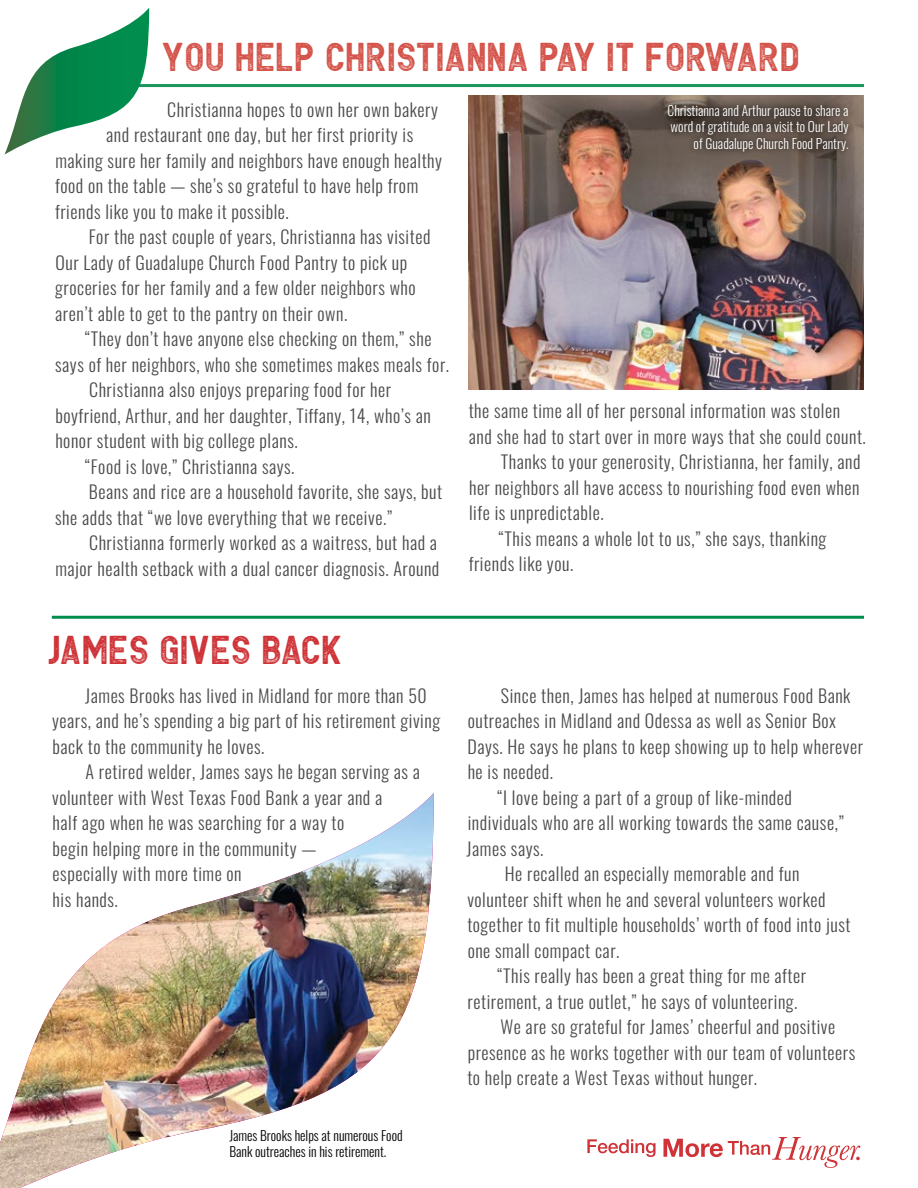
<style>
.page{position:relative;width:918px;height:1188px;background:#fff}
.page>*{position:absolute;margin:0;border:0;box-sizing:border-box;transform-origin:0 0}
.t1{font:40.5px "Hikou Rough";color:#d4534a}
.t2{font:40.5px "Hikou Rough";color:#cf3337}
.t3{font:300 18px/25.5px "Oswald";letter-spacing:.03em;color:#4a4a4c}
.t4{font:300 13.5px/16.2px "Oswald";color:#fff;text-align:right}
.t5{font:300 13.5px/16.2px "Oswald";color:#000}
</style>
<div class="page">
<img style="left:0;top:793px;width:434px;height:395px">
<img style="left:468px;top:96px;width:396px;height:294px">
<hr style="left:52px;top:616px;width:812px;height:3px;background:#008d4c">
<hr style="left:50px;top:84px;width:814px;height:3px;background:#1b975e">
<svg style="left:4px;top:8px;width:145px;height:147px"></svg>
<svg style="left:587px;top:1139px;width:69px;height:18px"></svg>
<svg style="left:663px;top:1137px;width:197px;height:31px"></svg>
<svg style="left:661px;top:98px;width:194px;height:60px;background:#5a4e45"></svg>
<h1 class="t1" style="left:161px;top:32px;width:640px">YOU HELP CHRISTIANNA PAY IT FORWARD</h1>
<p class="t4" style="left:668px;top:101px;width:183px">Christianna and Arthur pause to share a word of gratitude on a visit to Our Lady of Guadalupe Church Food Pantry.</p>
<p class="t3" style="left:167px;top:95px;width:272px">Christianna hopes to own her own bakery</p>
<p class="t3" style="left:106px;top:120px;width:309px">and restaurant one day, but her first priority is</p>
<p class="t3" style="left:55px;top:146px;width:388px">making sure her family and neighbors have enough healthy</p>
<p class="t3" style="left:55px;top:171px;width:365px">food on the table — she’s so grateful to have help from</p>
<p class="t3" style="left:55px;top:197px;width:235px">friends like you to make it possible.</p>
<p class="t3" style="left:89px;top:222px;width:343px">For the past couple of years, Christianna has visited</p>
<p class="t3" style="left:55px;top:248px;width:353px">Our Lady of Guadalupe Church Food Pantry to pick up</p>
<p class="t3" style="left:55px;top:273px;width:362px">groceries for her family and a few older neighbors who</p>
<p class="t3" style="left:55px;top:299px;width:294px">aren’t able to get to the pantry on their own.</p>
<p class="t3" style="left:85px;top:324px;width:348px">“They don’t have anyone else checking on them,” she</p>
<p class="t3" style="left:55px;top:350px;width:395px">says of her neighbors, who she sometimes makes meals for.</p>
<p class="t3" style="left:89px;top:375px;width:303px">Christianna also enjoys preparing food for her</p>
<p class="t3" style="left:55px;top:401px;width:377px">boyfriend, Arthur, and her daughter, Tiffany, 14, who’s an</p>
<p class="t3" style="left:55px;top:426px;width:244px">honor student with big college plans.</p>
<p class="t3" style="left:85px;top:452px;width:211px">“Food is love,” Christianna says.</p>
<p class="t3" style="left:89px;top:477px;width:355px">Beans and rice are a household favorite, she says, but</p>
<p class="t3" style="left:55px;top:503px;width:339px">she adds that “we love everything that we receive.”</p>
<p class="t3" style="left:89px;top:528px;width:349px">Christianna formerly worked as a waitress, but had a</p>
<p class="t3" style="left:55px;top:554px;width:386px">major health setback with a dual cancer diagnosis. Around</p>
<p class="t3" style="left:469px;top:396px;width:373px">the same time all of her personal information was stolen</p>
<p class="t3" style="left:469px;top:421px;width:398px">and she had to start over in more ways that she could count.</p>
<p class="t3" style="left:501px;top:447px;width:361px">Thanks to your generosity, Christianna, her family, and</p>
<p class="t3" style="left:469px;top:472px;width:392px">her neighbors all have access to nourishing food even when</p>
<p class="t3" style="left:469px;top:498px;width:136px">life is unpredictable.</p>
<p class="t3" style="left:498px;top:523px;width:329px">“This means a whole lot to us,” she says, thanking</p>
<p class="t3" style="left:469px;top:549px;width:106px">friends like you.</p>
<h1 class="t2" style="left:47px;top:626px;width:297px">JAMES GIVES BACK</h1>
<p class="t3" style="left:52px;top:681px;width:389px;text-indent:33px">James Brooks has lived in Midland for more than 50 years, and he’s spending a big part of his retirement giving back to the community he loves.</p>
<p class="t3" style="left:52px;top:757px;width:369px;text-indent:33px">A retired welder, James says he began serving as a volunteer with West Texas Food Bank a year and a<br>half ago when he was searching for a way to<br>begin helping more in the community —<br>especially with more time on<br>his hands.</p>
<p class="t5" style="left:229px;top:1126px;width:175px">James Brooks helps at numerous Food<br>Bank outreaches in his retirement.</p>
<p class="t3" style="left:501px;top:681px;width:351px">Since then, James has helped at numerous Food Bank</p>
<p class="t3" style="left:468px;top:706px;width:370px">outreaches in Midland and Odessa as well as Senior Box</p>
<p class="t3" style="left:467px;top:732px;width:397px">Days. He says he plans to keep showing up to help wherever</p>
<p class="t3" style="left:468px;top:757px;width:87px">he is needed.</p>
<p class="t3" style="left:497px;top:783px;width:296px">“I love being a part of a group of like-minded</p>
<p class="t3" style="left:468px;top:808px;width:378px">individuals who are all working towards the same cause,”</p>
<p class="t3" style="left:467px;top:834px;width:78px">James says.</p>
<p class="t3" style="left:505px;top:859px;width:296px">He recalled an especially memorable and fun</p>
<p class="t3" style="left:467px;top:885px;width:360px">volunteer shift when he and several volunteers worked</p>
<p class="t3" style="left:467px;top:910px;width:385px">together to fit multiple households’ worth of food into just</p>
<p class="t3" style="left:468px;top:936px;width:153px">one small compact car.</p>
<p class="t3" style="left:497px;top:961px;width:311px">“This really has been a great thing for me after</p>
<p class="t3" style="left:468px;top:987px;width:331px">retirement, a true outlet,” he says of volunteering.</p>
<p class="t3" style="left:501px;top:1012px;width:336px">We are so grateful for James’ cheerful and positive</p>
<p class="t3" style="left:468px;top:1038px;width:389px">presence as he works together with our team of volunteers</p>
<p class="t3" style="left:467px;top:1063px;width:291px">to help create a West Texas without hunger.</p>
</div>
